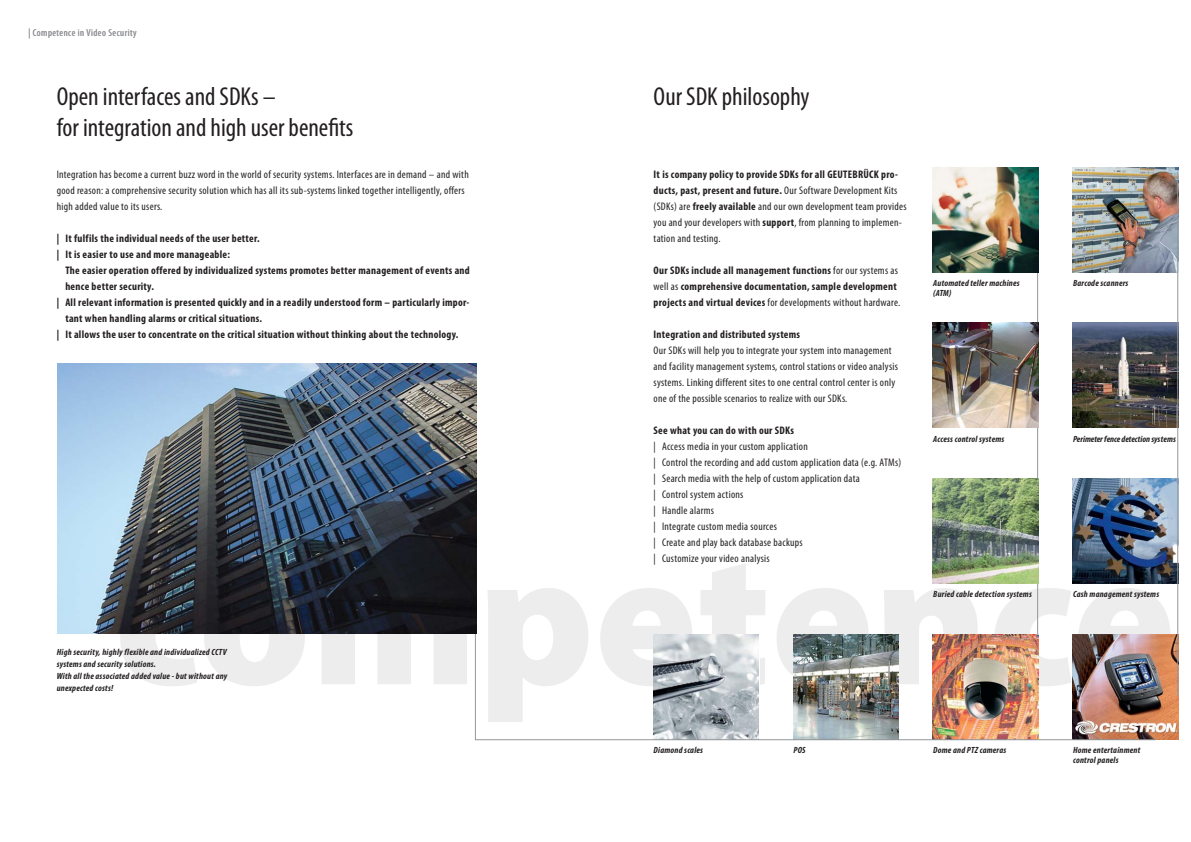
<style>
.page{position:relative;width:1191px;height:842px;background:#fff}
.page>*{position:absolute;margin:0;border:0;box-sizing:border-box;transform-origin:0 0}
.t1{font:condensed 26px/31.2px "Myriad Pro";color:#231f20}
.t2{font:condensed 11px/16px "Myriad Pro";letter-spacing:.025em;color:#231f20}
.t3{font:700 condensed 11px/16px "Myriad Pro";letter-spacing:.025em;color:#231f20}
.t4{font:condensed 10px "Myriad Pro";letter-spacing:.05em;color:#939598}
.t5{font:italic 700 condensed 9px/12px "Myriad Pro";letter-spacing:.025em;color:#231f20}
.t6{font:italic 700 condensed 9px "Myriad Pro";color:#231f20}
.s1{font-weight:700}
.s2{font-weight:400}
</style>
<div class="page">
<hr style="left:1037px;top:176px;width:1px;height:524px;background:#939598">
<img style="left:933px;top:323px;width:105px;height:105px">
<img style="left:1073px;top:323px;width:104px;height:105px">
<img style="left:1073px;top:478px;width:104px;height:105px">
<img style="left:1073px;top:167px;width:105px;height:105px">
<img style="left:933px;top:167px;width:105px;height:105px">
<img style="left:793px;top:634px;width:105px;height:105px">
<img style="left:933px;top:478px;width:105px;height:105px">
<img style="left:653px;top:634px;width:106px;height:105px">
<img style="left:1073px;top:634px;width:105px;height:106px">
<img style="left:933px;top:634px;width:105px;height:105px">
<hr style="left:475px;top:739px;width:680px;height:1px;background:#939598">
<hr style="left:475px;top:634px;width:1px;height:106px;background:#939598">
<img style="left:58px;top:364px;width:418px;height:269px">
<hr style="left:1177px;top:172px;width:1px;height:525px;background:#939598">
<p class="t4" style="left:28px;top:29px;width:110px">| Competence in Video Security</p>
<h1 class="t1" style="left:57px;top:83px;width:298px">Open interfaces and SDKs –<br>for integration and high user benefits</h1>
<p class="t2" style="left:57px;top:168px;width:413px">Integration has become a current buzz word in the world of security systems. Interfaces are in demand – and with good reason: a comprehensive security solution which has all its sub-systems linked together intelligently, offers high added value to its users.</p>
<p class="t3" style="left:57px;top:232px;width:204px">| It fulfils the individual needs of the user better. | It is easier to use and more manageable:</p>
<p class="t3" style="left:65px;top:264px;width:406px">The easier operation offered by individualized systems promotes better management of events and</p>
<p class="t3" style="left:65px;top:280px;width:90px">hence better security.</p>
<p class="t3" style="left:57px;top:296px;width:414px">| All relevant information is presented quickly and in a readily understood form – particularly impor-</p>
<p class="t3" style="left:65px;top:312px;width:198px">tant when handling alarms or critical situations.</p>
<p class="t3" style="left:57px;top:328px;width:403px">| It allows the user to concentrate on the critical situation without thinking about the technology.</p>
<p class="t5" style="left:57px;top:646px;width:172px">High security, highly flexible and individualized CCTV systems and security solutions.<br>With all the associated added value - but without any unexpected costs!</p>
<h1 class="t1" style="left:653px;top:83px;width:157px">Our SDK philosophy</h1>
<p class="t2" style="left:653px;top:168px;width:254px"><span class="s1">It is company policy to provide SDKs for all GEUTEBRÜCK pro&shy;ducts, past, present and future.</span> Our Software Development Kits (SDKs) are <span class="s1">freely available</span> and our own development team provides you and your developers with <span class="s1">support</span>, from planning to implemen&shy;tation and testing.</p>
<p class="t3" style="left:653px;top:264px;width:248px">Our SDKs include all management functions <span class="s2">for our systems as well as</span> comprehensive documentation, sample development projects and virtual devices <span class="s2">for developments without hardware.</span></p>
<p class="t3" style="left:653px;top:328px;width:148px">Integration and distributed systems</p>
<p class="t2" style="left:653px;top:344px;width:246px">Our SDKs will help you to integrate your system into management and facility management systems, control stations or video analysis systems. Linking different sites to one central control center is only one of the possible scenarios to realize with our SDKs.</p>
<p class="t3" style="left:653px;top:424px;width:142px">See what you can do with our SDKs</p>
<p class="t2" style="left:653px;top:440px;width:249px">| Access media in your custom application<br>| Control the recording and add custom application data (e.g. ATMs) | Search media with the help of custom application data<br>| Control system actions<br>| Handle alarms<br>| Integrate custom media sources<br>| Create and play back database backups<br>| Customize your video analysis</p>
<p class="t5" style="left:933px;top:278px;width:88px;line-height:10.4px">Automated teller machines (ATM)</p>
<p class="t5" style="left:1073px;top:277px;width:57px">Barcode scanners</p>
<p class="t5" style="left:933px;top:433px;width:73px">Access control systems</p>
<p class="t6" style="left:1073px;top:435px;width:104px">Perimeter fence detection systems</p>
<p class="t5" style="left:933px;top:589px;width:100px">Buried cable detection systems</p>
<p class="t5" style="left:1073px;top:589px;width:88px">Cash management systems</p>
<p class="t5" style="left:653px;top:745px;width:51px">Diamond scales</p>
<p class="t5" style="left:793px;top:745px;width:14px">POS</p>
<p class="t5" style="left:933px;top:745px;width:75px">Dome and PTZ cameras</p>
<p class="t5" style="left:1073px;top:746px;width:69px;line-height:10.4px">Home entertainment control panels</p>
</div>
